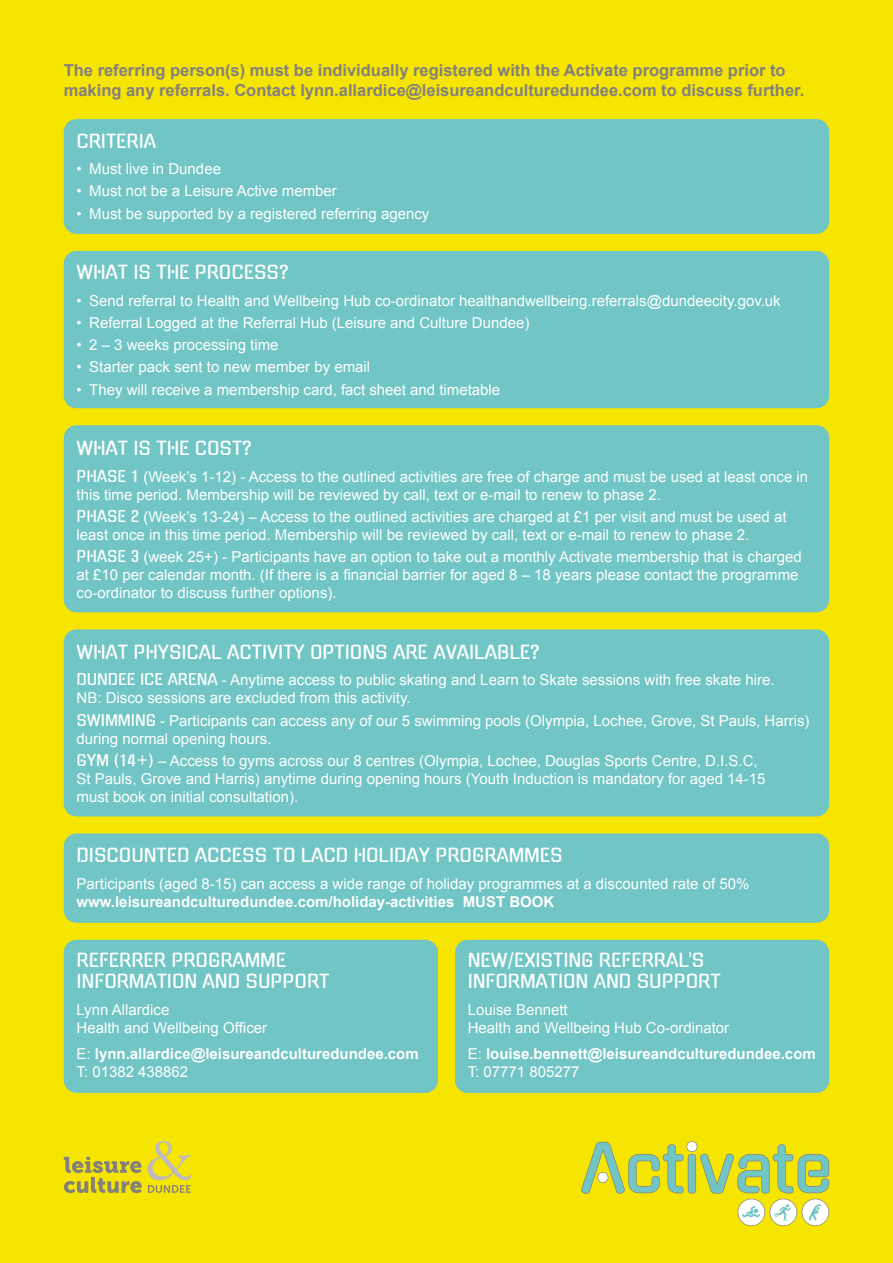
<style>
.page{position:relative;width:893px;height:1263px;background:#f6e500}
.page>*{position:absolute;margin:0;border:0;box-sizing:border-box;transform-origin:0 0}
.t1{font:18px/21px "Gugi";color:#fff}
.t2{font:700 16.5px/19.8px "Arial";color:#84807e}
.t3{font:15px/18px "Arial";color:#fff}
.t4{font:700 15px/18px "Arial";color:#fff}
.s1{font-family:"Gugi"}
.s2{font-weight:400}
</style>
<div class="page">
<div style="left:64px;top:119px;width:765px;height:115px;background:#71c5c5;border-radius:13px"></div>
<div style="left:64px;top:251px;width:765px;height:157px;background:#71c5c5;border-radius:13px"></div>
<div style="left:64px;top:425px;width:765px;height:187px;background:#71c5c5;border-radius:13px"></div>
<div style="left:64px;top:629px;width:765px;height:187px;background:#71c5c5;border-radius:13px"></div>
<div style="left:64px;top:833px;width:765px;height:90px;background:#71c5c5;border-radius:13px"></div>
<div style="left:64px;top:940px;width:374px;height:153px;background:#71c5c5;border-radius:13px"></div>
<div style="left:455px;top:940px;width:374px;height:153px;background:#71c5c5;border-radius:13px"></div>
<svg style="left:581px;top:1141px;width:248px;height:85px"></svg>
<svg style="left:64px;top:1141px;width:127px;height:52px"></svg>
<p class="t2" style="left:64px;top:61px;width:742px">The referring person(s) must be individually registered with the Activate programme prior to making any referrals. Contact lynn.allardice@leisureandculturedundee.com to discuss further.</p>
<p class="t1" style="left:77px;top:131px;width:81px">CRITERIA</p>
<p class="t3" style="left:77px;top:160px;width:146px">• Must live in Dundee</p>
<p class="t3" style="left:77px;top:182px;width:262px">• Must not be a Leisure Active member</p>
<p class="t3" style="left:77px;top:204px;width:354px">• Must be supported by a registered referring agency</p>
<p class="t1" style="left:77px;top:262px;width:214px">WHAT IS THE PROCESS?</p>
<p class="t3" style="left:77px;top:292px;width:706px">• Send referral to Health and Wellbeing Hub co-ordinator healthandwellbeing.referrals@dundeecity.gov.uk</p>
<p class="t3" style="left:77px;top:314px;width:454px">• Referral Logged at the Referral Hub (Leisure and Culture Dundee)</p>
<p class="t3" style="left:77px;top:336px;width:203px">• 2 – 3 weeks processing time</p>
<p class="t3" style="left:77px;top:358px;width:295px">• Starter pack sent to new member by email</p>
<p class="t3" style="left:77px;top:381px;width:425px">• They will receive a membership card, fact sheet and timetable</p>
<p class="t1" style="left:77px;top:438px;width:177px">WHAT IS THE COST?</p>
<p class="t3" style="left:77px;top:468px;width:733px"><span class="s1">PHASE 1</span> (Week’s 1-12) - Access to the outlined activities are free of charge and must be used at least once in this time period. Membership will be reviewed by call, text or e-mail to renew to phase 2.</p>
<p class="t3" style="left:77px;top:508px;width:711px"><span class="s1">PHASE 2</span> (Week’s 13-24) – Access to the outlined activities are charged at £1 per visit and must be used at least once in this time period. Membership will be reviewed by call, text or e-mail to renew to phase 2.</p>
<p class="t3" style="left:77px;top:548px;width:727px"><span class="s1">PHASE 3</span> (week 25+) - Participants have an option to take out a monthly Activate membership that is charged at £10 per calendar month. (If there is a financial barrier for aged 8 – 18 years please contact the programme co-ordinator to discuss further options).</p>
<p class="t1" style="left:77px;top:642px;width:465px">WHAT PHYSICAL ACTIVITY OPTIONS ARE AVAILABLE?</p>
<p class="t3" style="left:77px;top:671px;width:700px"><span class="s1">DUNDEE ICE ARENA</span> - Anytime access to public skating and Learn to Skate sessions with free skate hire.<br>NB: Disco sessions are excluded from this activity.</p>
<p class="t3" style="left:77px;top:711px;width:734px"><span class="s1">SWIMMING</span> - Participants can access any of our 5 swimming pools (Olympia, Lochee, Grove, St Pauls, Harris) during normal opening hours.</p>
<p class="t3" style="left:77px;top:752px;width:690px"><span class="s1">GYM (14+)</span> – Access to gyms across our 8 centres (Olympia, Lochee, Douglas Sports Centre, D.I.S.C,<br>St Pauls, Grove and Harris) anytime during opening hours (Youth Induction is mandatory for aged 14-15 must book on initial consultation).</p>
<p class="t1" style="left:77px;top:845px;width:488px">DISCOUNTED ACCESS TO LACD HOLIDAY PROGRAMMES</p>
<p class="t3" style="left:77px;top:875px;width:674px">Participants (aged 8-15) can access a wide range of holiday programmes at a discounted rate of 50%</p>
<p class="t4" style="left:77px;top:893px;width:479px">www.leisureandculturedundee.com/holiday-activities MUST BOOK</p>
<p class="t1" style="left:77px;top:950px;width:254px">REFERRER PROGRAMME<br>INFORMATION AND SUPPORT</p>
<p class="t3" style="left:77px;top:1001px;width:192px">Lynn Allardice<br>Health and Wellbeing Officer</p>
<p class="t4" style="left:77px;top:1045px;width:344px"><span class="s2">E:</span> lynn.allardice@leisureandculturedundee.com<br><span class="s2">T: 01382 438862</span></p>
<p class="t1" style="left:468px;top:950px;width:254px">NEW/EXISTING REFERRAL'S<br>INFORMATION AND SUPPORT</p>
<p class="t3" style="left:468px;top:1001px;width:263px">Louise Bennett<br>Health and Wellbeing Hub Co-ordinator</p>
<p class="t4" style="left:468px;top:1045px;width:350px"><span class="s2">E:</span> louise.bennett@leisureandculturedundee.com<br><span class="s2">T: 07771 805277</span></p>
</div>
